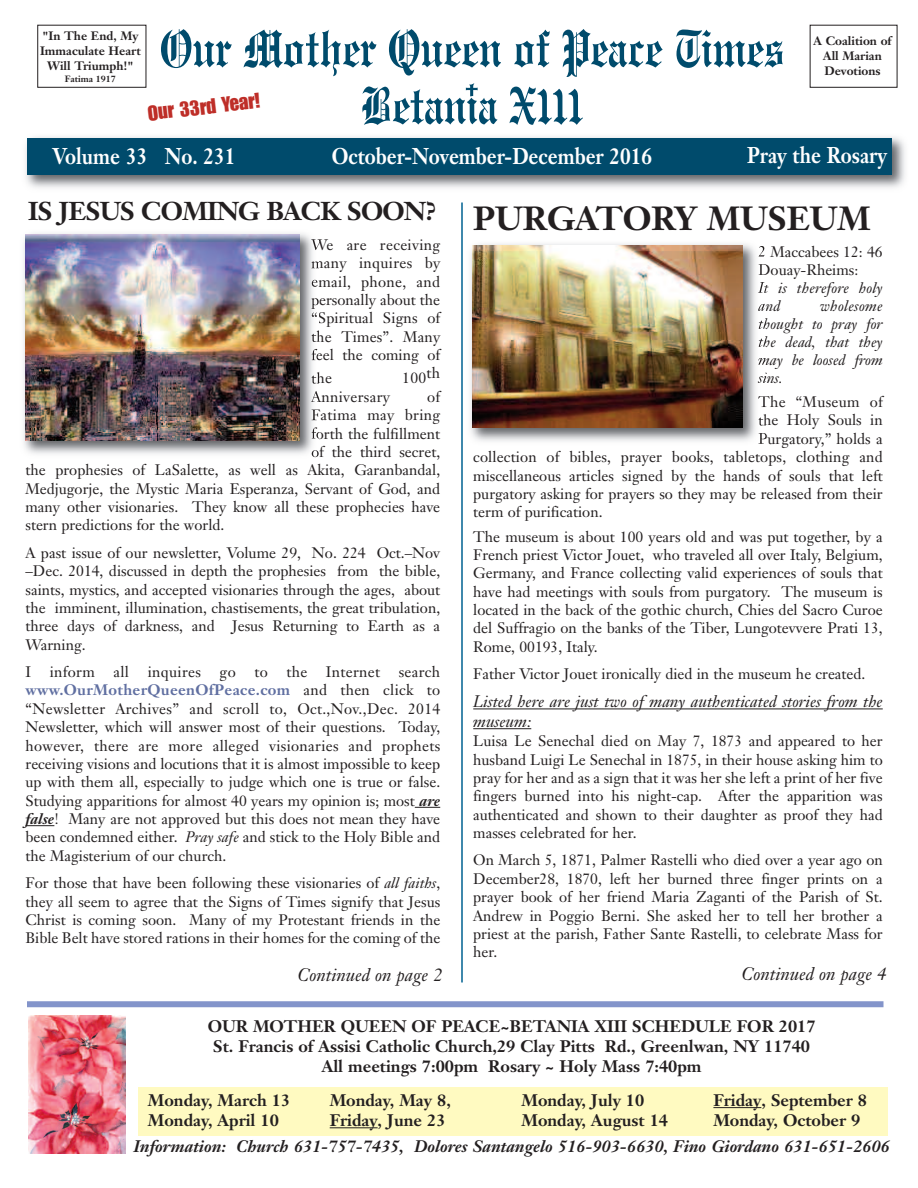
<style>
.page{position:relative;width:918px;height:1188px;background:#fff}
.page>*{position:absolute;margin:0;border:0;box-sizing:border-box;transform-origin:0 0}
.t1{font:700 33px "Janson Text";color:#231f20}
.t2{font:700 25.5px "Janson Text";letter-spacing:-.03em;color:#231f20}
.t3{font:700 22.5px "Janson Text";color:#fff;scale:.85 1}
.t4{font:21px "Impact";color:#be2e28}
.t5{font:italic 18px "Janson Text";color:#231f20}
.t6{font:700 16.5px/20.2px "Janson Text";color:#231f20}
.t7{font:italic 700 16.5px "Janson Text";color:#231f20}
.t8{font:italic 16.5px/19.8px "Janson Text";color:#231f20}
.t9{font:15px/18.3px "Janson Text";color:#231f20;text-align:justify}
.t10{font:italic 15px/18px "Janson Text";color:#231f20}
.t11{font:15px "Janson Text";letter-spacing:.02em;color:#231f20}
.t12{font:700 12px/14.7px "Janson Text";color:#231f20;text-align:center}
.t13{font:700 9px "Janson Text";color:#231f20}
.s1{font-weight:700;color:#606fa1}
.s2{font-weight:700;font-style:italic}
.s3{font-style:italic}
</style>
<div class="page">
<img style="left:25px;top:137px;width:880px;height:51px">
<div style="left:27px;top:138px;width:865px;height:37px;background:#004b6c"></div>
<svg style="left:161px;top:29px;width:71px;height:39px"></svg>
<svg style="left:244px;top:30px;width:132px;height:46px"></svg>
<svg style="left:389px;top:29px;width:112px;height:47px"></svg>
<svg style="left:514px;top:30px;width:36px;height:38px"></svg>
<svg style="left:563px;top:29px;width:100px;height:48px"></svg>
<svg style="left:676px;top:30px;width:107px;height:38px"></svg>
<svg style="left:362px;top:83px;width:136px;height:42px"></svg>
<svg style="left:509px;top:87px;width:74px;height:38px"></svg>
<div style="left:37px;top:25px;width:109px;height:63px;border:1px solid #231f20"></div>
<div style="left:810px;top:25px;width:87px;height:63px;border:1px solid #231f20"></div>
<div style="left:27px;top:1001px;width:857px;height:6px;background:#8394ca"></div>
<hr style="left:461px;top:202px;width:2px;height:780px;background:#006191">
<svg style="left:415px;top:807px;width:25px;height:1px"></svg>
<svg style="left:26px;top:825px;width:28px;height:1px"></svg>
<img style="left:23px;top:233px;width:296px;height:225px">
<svg style="left:311px;top:239px;width:8px;height:11px"></svg>
<svg style="left:311px;top:261px;width:8px;height:8px"></svg>
<svg style="left:312px;top:279px;width:7px;height:9px"></svg>
<svg style="left:311px;top:298px;width:8px;height:20px"></svg>
<svg style="left:312px;top:330px;width:7px;height:12px"></svg>
<svg style="left:312px;top:349px;width:7px;height:11px"></svg>
<svg style="left:312px;top:372px;width:7px;height:12px"></svg>
<svg style="left:311px;top:391px;width:8px;height:11px"></svg>
<svg style="left:312px;top:409px;width:7px;height:11px"></svg>
<svg style="left:312px;top:427px;width:7px;height:12px"></svg>
<svg style="left:312px;top:449px;width:7px;height:8px"></svg>
<img style="left:26px;top:235px;width:273px;height:205px">
<div style="left:138px;top:1087px;width:749px;height:49px;background:#fffac1"></div>
<hr style="left:330px;top:1127px;width:48px;height:1px;background:#231f20">
<hr style="left:713px;top:1107px;width:48px;height:1px;background:#231f20">
<hr style="left:473px;top:709px;width:410px;height:1px;background:#231f20">
<hr style="left:473px;top:728px;width:58px;height:1px;background:#231f20">
<img style="left:470px;top:244px;width:289px;height:198px">
<svg style="left:759px;top:246px;width:6px;height:11px"></svg>
<svg style="left:759px;top:264px;width:7px;height:11px"></svg>
<svg style="left:758px;top:282px;width:8px;height:11px"></svg>
<svg style="left:758px;top:303px;width:8px;height:8px"></svg>
<svg style="left:759px;top:318px;width:7px;height:11px"></svg>
<svg style="left:759px;top:336px;width:7px;height:11px"></svg>
<svg style="left:758px;top:357px;width:8px;height:9px"></svg>
<svg style="left:758px;top:372px;width:8px;height:11px"></svg>
<svg style="left:758px;top:396px;width:8px;height:11px"></svg>
<svg style="left:759px;top:414px;width:7px;height:12px"></svg>
<svg style="left:758px;top:433px;width:8px;height:11px"></svg>
<img style="left:472px;top:245px;width:271px;height:182px">
<img style="left:28px;top:1016px;width:97px;height:137px">
<p class="t12" style="left:40px;top:30px;width:102px">"In The End, My<br>Immaculate Heart<br>Will Triumph!"</p>
<p class="t13" style="left:65px;top:76px;width:53px">Fatima 1917</p>
<h3 class="t4" style="left:147px;top:105px;width:114px;rotate:-6deg">Our 33rd Year!</h3>
<p class="t12" style="left:814px;top:35px;width:79px">A Coalition of<br>All Marian<br>Devotions</p>
<h3 class="t3" style="left:53px;top:147px;width:217px">Volume 33 No. 231</h3>
<h3 class="t3" style="left:747px;top:146px;width:166px">Pray the Rosary</h3>
<h3 class="t3" style="left:332px;top:147px;width:378px">October-November-December 2016</h3>
<h2 class="t2" style="left:28px;top:201px;width:410px">IS JESUS COMING BACK SOON?</h2>
<p class="t9" style="left:311px;top:237px;width:131px">We are receiving many inquires by email, phone, and personally about the “Spiritual Signs of the Times”. Many feel the coming of</p>
<p class="t9" style="left:311px;top:371px;width:22px">the</p>
<p class="t9" style="left:402px;top:371px;width:39px">100th</p>
<p class="t11" style="left:311px;top:391px;width:80px">Anniversary</p>
<p class="t9" style="left:427px;top:389px;width:15px">of</p>
<p class="t11" style="left:311px;top:409px;width:131px">Fatima may bring</p>
<p class="t9" style="left:311px;top:426px;width:131px">forth the fulfillment</p>
<p class="t9" style="left:311px;top:444px;width:131px">of the third secret,</p>
<p class="t9" style="left:25px;top:463px;width:416px">the prophesies of LaSalette, as well as Akita, Garanbandal,</p>
<p class="t9" style="left:25px;top:481px;width:416px">Medjugorje, the Mystic Maria Esperanza, Servant of God, and</p>
<p class="t9" style="left:25px;top:499px;width:416px">many other visionaries. They know all these prophecies have</p>
<p class="t9" style="left:25px;top:518px;width:200px">stern predictions for the world.</p>
<p class="t9" style="left:25px;top:545px;width:416px">A past issue of our newsletter, Volume 29, No. 224 Oct.–Nov –Dec. 2014, discussed in depth the prophesies from the bible, saints, mystics, and accepted visionaries through the ages, about the imminent, illumination, chastisements, the great tribulation, three days of darkness, and Jesus Returning to Earth as a Warning.</p>
<p class="t9" style="left:25px;top:664px;width:416px">I inform all inquires go to the Internet search <span class="s1">www.OurMotherQueenOfPeace.com</span> and then click to “Newsletter Archives” and scroll to, Oct.,Nov.,Dec. 2014<br>Newsletter, which will answer most of their questions. Today, however, there are more alleged visionaries and prophets receiving visions and locutions that it is almost impossible to keep up with them all, especially to judge which one is true or false.<br>Studying apparitions for almost 40 years my opinion is; most <span class="s2">are false</span>! Many are not approved but this does not mean they have been condemned either. <span class="s3">Pray safe</span> and stick to the Holy Bible and the Magisterium of our church.</p>
<p class="t9" style="left:26px;top:875px;width:416px">For those that have been following these visionaries of <span class="s3">all faiths</span>, they all seem to agree that the Signs of Times signify that Jesus Christ is coming soon. Many of my Protestant friends in the Bible Belt have stored rations in their homes for the coming of the</p>
<h1 class="t1" style="left:473px;top:205px;width:399px">PURGATORY MUSEUM</h1>
<p class="t9" style="left:758px;top:244px;width:126px">2 Maccabees 12: 46<br>Douay-Rheims:</p>
<p class="t10" style="left:758px;top:280px;width:126px">It is therefore holy and</p>
<p class="t10" style="left:758px;top:298px;width:126px;text-align:justify;text-indent:62px">wholesome thought to pray for the dead, that they may be loosed from sins.</p>
<p class="t11" style="left:758px;top:396px;width:126px">The “Museum of</p>
<p class="t9" style="left:758px;top:413px;width:126px">the Holy Souls in</p>
<p class="t9" style="left:758px;top:431px;width:126px">Purgatory,” holds a</p>
<p class="t9" style="left:473px;top:449px;width:411px">collection of bibles, prayer books, tabletops, clothing and</p>
<p class="t9" style="left:473px;top:468px;width:411px">miscellaneous articles signed by the hands of souls that left</p>
<p class="t9" style="left:473px;top:486px;width:411px">purgatory asking for prayers so they may be released from their</p>
<p class="t9" style="left:473px;top:504px;width:131px">term of purification.</p>
<p class="t9" style="left:473px;top:529px;width:411px">The museum is about 100 years old and was put together, by a French priest Victor Jouet, who traveled all over Italy, Belgium, Germany, and France collecting valid experiences of souls that have had meetings with souls from purgatory. The museum is located in the back of the gothic church, Chies del Sacro Curoe del Suffragio on the banks of the Tiber, Lungotevvere Prati 13, Rome, 00193, Italy.</p>
<p class="t9" style="left:473px;top:666px;width:394px">Father Victor Jouet ironically died in the museum he created.</p>
<p class="t8" style="left:473px;top:693px;width:411px">Listed here are just two of many authenticated stories from the museum:</p>
<p class="t9" style="left:473px;top:733px;width:411px">Luisa Le Senechal died on May 7, 1873 and appeared to her husband Luigi Le Senechal in 1875, in their house asking him to pray for her and as a sign that it was her she left a print of her five fingers burned into his night-cap. After the apparition was authenticated and shown to their daughter as proof they had masses celebrated for her.</p>
<p class="t9" style="left:473px;top:853px;width:411px">On March 5, 1871, Palmer Rastelli who died over a year ago on December28, 1870, left her burned three finger prints on a prayer book of her friend Maria Zaganti of the Parish of St.<br>Andrew in Poggio Berni. She asked her to tell her brother a priest at the parish, Father Sante Rastelli, to celebrate Mass for her.</p>
<p class="t5" style="left:297px;top:968px;width:147px">Continued on page 2</p>
<p class="t5" style="left:741px;top:967px;width:147px">Continued on page 4</p>
<p class="t6" style="left:208px;top:1018px;width:609px;text-align:center">OUR MOTHER QUEEN OF PEACE~BETANIA XIII SCHEDULE FOR 2017<br>St. Francis of Assisi Catholic Church,29 Clay Pitts Rd., Greenlwan, NY 11740<br>All meetings 7:00pm Rosary ~ Holy Mass 7:40pm</p>
<p class="t6" style="left:148px;top:1092px;width:144px">Monday, March 13<br>Monday, April 10</p>
<p class="t6" style="left:330px;top:1092px;width:123px">Monday, May 8,<br>Friday, June 23</p>
<p class="t6" style="left:522px;top:1092px;width:148px">Monday, July 10<br>Monday, August 14</p>
<p class="t6" style="left:713px;top:1092px;width:155px">Friday, September 8<br>Monday, October 9</p>
<p class="t7" style="left:134px;top:1140px;width:758px">Information: Church 631-757-7435, Dolores Santangelo 516-903-6630, Fino Giordano 631-651-2606</p>
</div>
